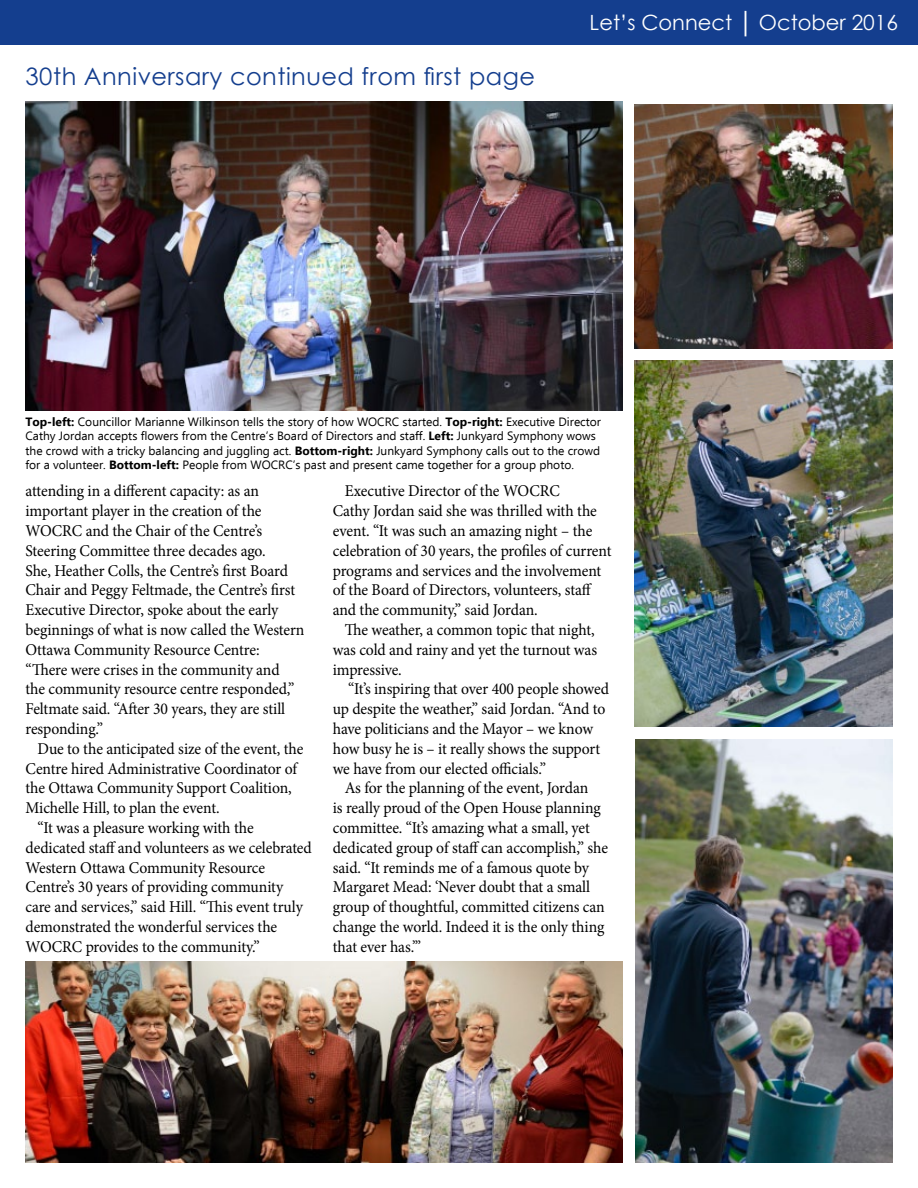
<style>
.page{position:relative;width:918px;height:1188px;background:#fff}
.page>*{position:absolute;margin:0;border:0;box-sizing:border-box;transform-origin:0 0}
.t1{font:24px "Century Gothic";letter-spacing:.02em;color:#143e8e}
.t2{font:21px "Century Gothic";color:#fff}
.t3{font:16.5px/19.8px "Minion Pro";letter-spacing:-.01em;color:#000;scale:.95 1}
.t4{font:12px/14.4px "Ebrima";color:#000}
.s1{font-weight:700}
</style>
<div class="page">
<div style="left:0;top:0;width:918px;height:45px;background:#143e8e"></div>
<img style="left:26px;top:101px;width:596px;height:309px">
<img style="left:635px;top:361px;width:257px;height:365px">
<img style="left:635px;top:104px;width:257px;height:244px">
<img style="left:635px;top:739px;width:257px;height:423px">
<img style="left:26px;top:961px;width:596px;height:201px">
<h1 class="t1" style="left:26px;top:59px;width:511px">30th Anniversary continued from first page</h1>
<p class="t2" style="left:590px;top:7px;width:310px">Let’s Connect │ October 2016</p>
<p class="t4" style="left:26px;top:415px;width:577px"><span class="s1">Top-left:</span> Councillor Marianne Wilkinson tells the story of how WOCRC started. <span class="s1">Top-right:</span> Executive Director Cathy Jordan accepts flowers from the Centre’s Board of Directors and staff. <span class="s1">Left:</span> Junkyard Symphony wows the crowd with a tricky balancing and juggling act. <span class="s1">Bottom-right:</span> Junkyard Symphony calls out to the crowd for a volunteer. <span class="s1">Bottom-left:</span> People from WOCRC’s past and present came together for a group photo.</p>
<p class="t3" style="left:26px;top:481px;width:295px">attending in a different capacity: as an important player in the creation of the WOCRC and the Chair of the Centre’s Steering Committee three decades ago.<br>She, Heather Colls, the Centre’s first Board Chair and Peggy Feltmade, the Centre’s first Executive Director, spoke about the early beginnings of what is now called the Western Ottawa Community Resource Centre: “There were crises in the community and<br>the community resource centre responded,” Feltmate said. “After 30 years, they are still responding.”</p>
<p class="t3" style="left:37px;top:739px;width:281px">Due to the anticipated size of the event, the</p>
<p class="t3" style="left:26px;top:759px;width:287px">Centre hired Administrative Coordinator of</p>
<p class="t3" style="left:26px;top:778px;width:282px">the Ottawa Community Support Coalition,</p>
<p class="t3" style="left:26px;top:798px;width:206px">Michelle Hill, to plan the event.</p>
<p class="t3" style="left:37px;top:818px;width:229px">“It was a pleasure working with the</p>
<p class="t3" style="left:26px;top:838px;width:303px">dedicated staff and volunteers as we celebrated</p>
<p class="t3" style="left:26px;top:858px;width:254px">Western Ottawa Community Resource</p>
<p class="t3" style="left:26px;top:877px;width:273px">Centre’s 30 years of providing community</p>
<p class="t3" style="left:26px;top:897px;width:294px">care and services,” said Hill. “This event truly</p>
<p class="t3" style="left:26px;top:917px;width:267px">demonstrated the wonderful services the</p>
<p class="t3" style="left:26px;top:937px;width:248px">WOCRC provides to the community.”</p>
<p class="t3" style="left:333px;top:481px;width:295px;text-indent:12px">Executive Director of the WOCRC<br>Cathy Jordan said she was thrilled with the event. “It was such an amazing night – the celebration of 30 years, the profiles of current programs and services and the involvement of the Board of Directors, volunteers, staff and the community,” said Jordan.</p>
<p class="t3" style="left:333px;top:620px;width:280px;text-indent:12px">The weather, a common topic that night, was cold and rainy and yet the turnout was impressive.</p>
<p class="t3" style="left:333px;top:679px;width:292px;text-indent:15px">“It’s inspiring that over 400 people showed up despite the weather,” said Jordan. “And to have politicians and the Mayor – we know how busy he is – it really shows the support we have from our elected officials.”</p>
<p class="t3" style="left:333px;top:778px;width:291px;text-indent:12px">As for the planning of the event, Jordan<br>is really proud of the Open House planning committee. “It’s amazing what a small, yet dedicated group of staff can accomplish,” she said. “It reminds me of a famous quote by Margaret Mead: ‘Never doubt that a small group of thoughtful, committed citizens can change the world. Indeed it is the only thing that ever has.’”</p>
</div>
